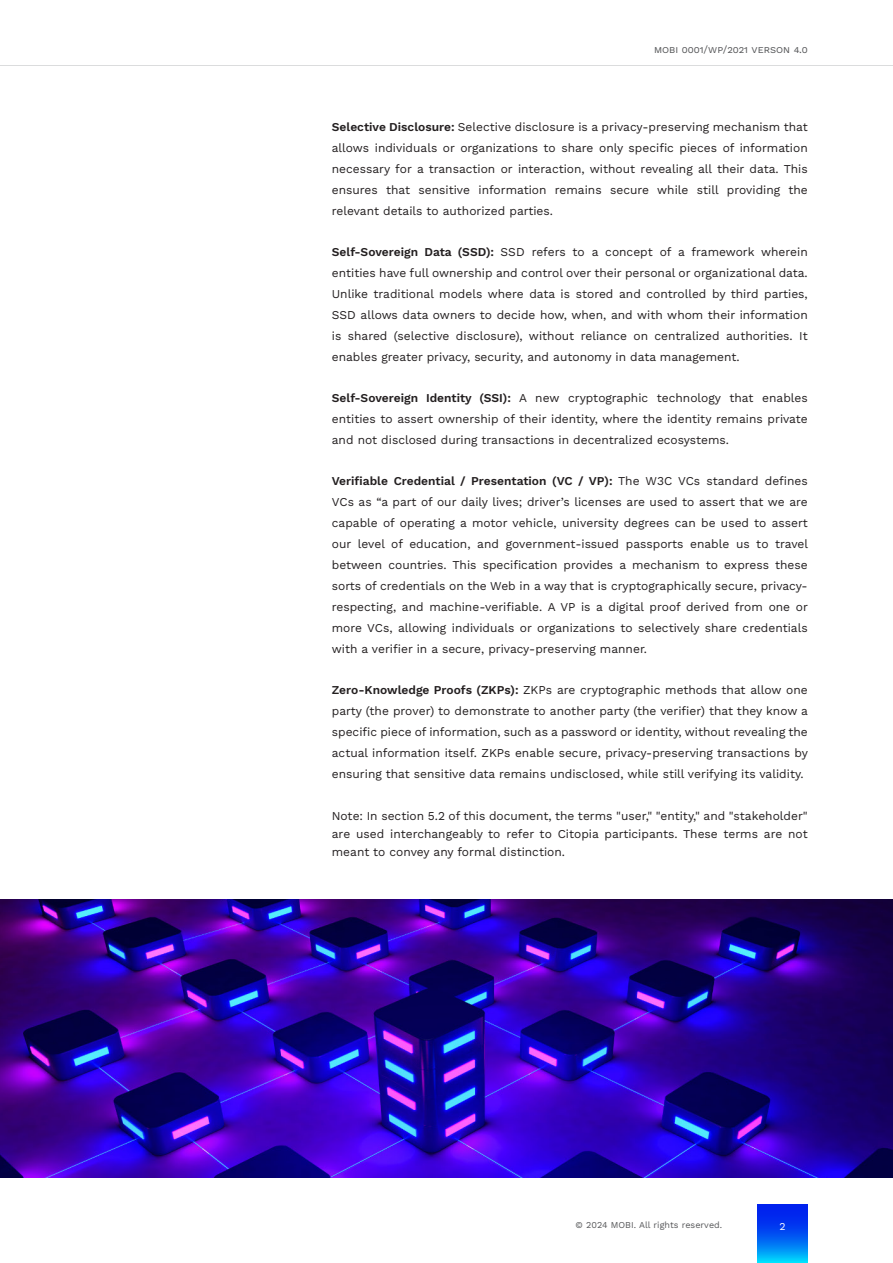
<style>
.page{position:relative;width:893px;height:1263px;background:#fff}
.page>*{position:absolute;margin:0;border:0;box-sizing:border-box;transform-origin:0 0}
.body_text{font:12px/21px "Work Sans";color:#231f20;text-align:justify}
.t1{font:10.5px "Work Sans";color:#57585a}
.page_number{font:10.5px "Work Sans";color:#fff}
.t2{font:9px "Work Sans";letter-spacing:.005em;color:#57585a}
.s1{font-weight:600}
</style>
<div class="page">
<hr style="left:0;top:65px;width:893px;height:1px;background:#d1d2d4">
<svg style="left:757px;top:1204px;width:51px;height:59px;background:#0060f3"></svg>
<img style="left:0;top:899px;width:893px;height:279px">
<p class="t1" style="left:654px;top:41px;width:155px">MOBI 0001/WP/2021 Verson 4.0</p>
<p class="body_text" style="left:332px;top:116px;width:477px"><span class="s1">Selective Disclosure:</span> Selective disclosure is a privacy-preserving mechanism that allows individuals or organizations to share only specific pieces of information necessary for a transaction or interaction, without revealing all their data. This ensures that sensitive information remains secure while still providing the relevant details to authorized parties.</p>
<p class="body_text" style="left:332px;top:241px;width:477px"><span class="s1">Self-Sovereign Data (SSD):</span> SSD refers to a concept of a framework wherein entities have full ownership and control over their personal or organizational data.<br>Unlike traditional models where data is stored and controlled by third parties, SSD allows data owners to decide how, when, and with whom their information is shared (selective disclosure), without reliance on centralized authorities. It enables greater privacy, security, and autonomy in data management.</p>
<p class="body_text" style="left:332px;top:387px;width:477px"><span class="s1">Self-Sovereign Identity (SSI):</span> A new cryptographic technology that enables entities to assert ownership of their identity, where the identity remains private and not disclosed during transactions in decentralized ecosystems.</p>
<p class="body_text" style="left:332px;top:470px;width:478px"><span class="s1">Verifiable Credential / Presentation (VC / VP):</span> The W3C VCs standard defines VCs as “a part of our daily lives; driver’s licenses are used to assert that we are capable of operating a motor vehicle, university degrees can be used to assert our level of education, and government-issued passports enable us to travel between countries. This specification provides a mechanism to express these sorts of credentials on the Web in a way that is cryptographically secure, privacy&shy;respecting, and machine-verifiable. A VP is a digital proof derived from one or more VCs, allowing individuals or organizations to selectively share credentials with a verifier in a secure, privacy-preserving manner.</p>
<p class="body_text" style="left:332px;top:679px;width:478px"><span class="s1">Zero-Knowledge Proofs (ZKPs):</span> ZKPs are cryptographic methods that allow one party (the prover) to demonstrate to another party (the verifier) that they know a specific piece of information, such as a password or identity, without revealing the actual information itself. ZKPs enable secure, privacy-preserving transactions by ensuring that sensitive data remains undisclosed, while still verifying its validity.</p>
<p class="body_text" style="left:332px;top:806px;width:477px;line-height:18px">Note: In section 5.2 of this document, the terms "user," "entity," and "stakeholder" are used interchangeably to refer to Citopia participants. These terms are not meant to convey any formal distinction.</p>
<p class="t2" style="left:576px;top:1218px;width:148px">© 2024 MOBI. All rights reserved.</p>
<p class="page_number" style="left:780px;top:1218px;width:8px">2</p>
</div>
